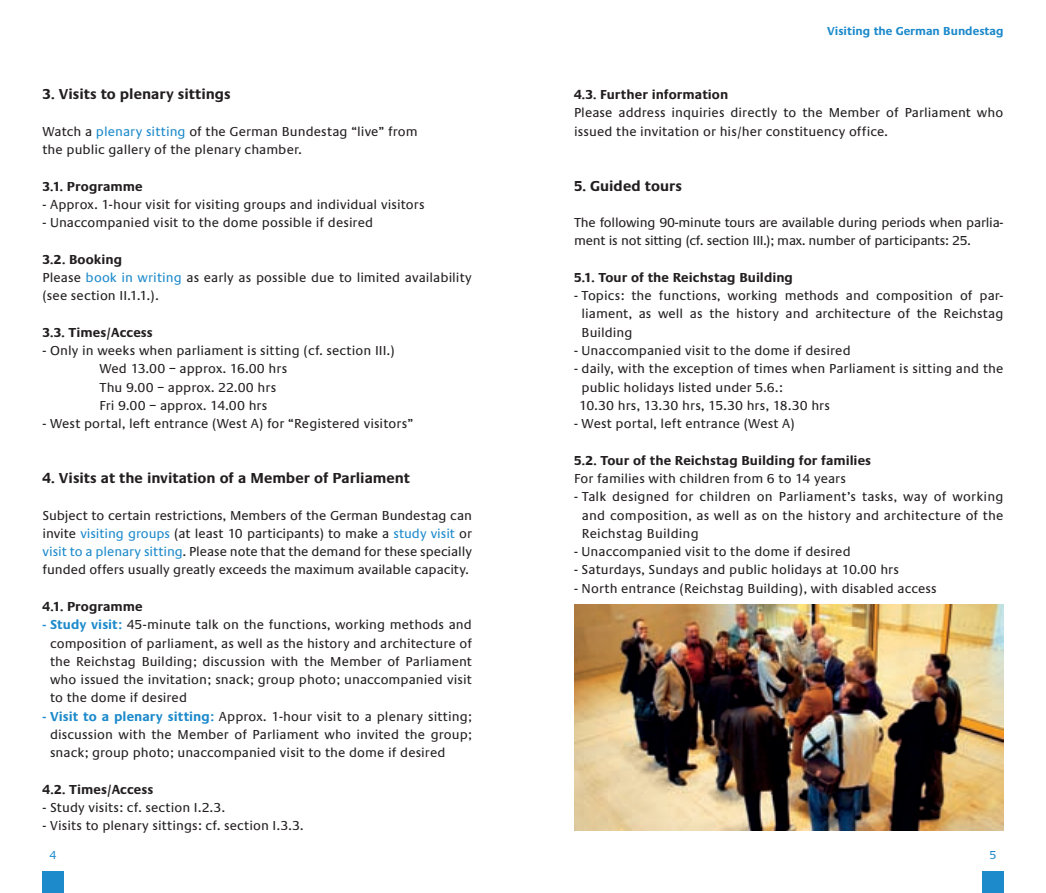
<style>
.page{position:relative;width:1046px;height:893px;background:#fff}
.page>*{position:absolute;margin:0;border:0;box-sizing:border-box;transform-origin:0 0}
.t1{font:700 15px "Praxis EF";color:#231f20}
.t2{font:13.5px/18.3px "Praxis EF";letter-spacing:.005em;color:#231f20}
.t3{font:700 13.5px "Praxis EF";letter-spacing:.005em;color:#231f20}
.t4{font:13.5px/18.3px "Praxis EF";letter-spacing:-.015em;color:#231f20}
.t5{font:700 12px "Praxis EF";color:#1d8acb}
.t6{font:12px "Praxis EF";color:#1d8acb}
.s1{color:#1d8acb}
.s2{font-weight:700}
.s3{font-weight:700;color:#1d8acb}
</style>
<div class="page">
<div style="left:43px;top:872px;width:21px;height:21px;background:#1d8acb"></div>
<div style="left:982px;top:872px;width:21px;height:21px;background:#1d8acb"></div>
<img style="left:574px;top:605px;width:429px;height:225px">
<p class="t1" style="left:43px;top:86px;width:190px">3. Visits to plenary sittings</p>
<p class="t2" style="left:43px;top:122px;width:377px">Watch a <span class="s1">plenary sitting</span> of the German Bundestag “live” from the public gallery of the plenary chamber.</p>
<p class="t3" style="left:43px;top:179px;width:102px">3.1. Programme</p>
<p class="t2" style="left:43px;top:195px;width:384px">- Approx. 1-hour visit for visiting groups and individual visitors</p>
<p class="t2" style="left:43px;top:214px;width:332px">- Unaccompanied visit to the dome possible if desired</p>
<p class="t2" style="left:43px;top:250px;width:431px"><span class="s2">3.2. Booking<br></span>Please <span class="s1">book in writing</span> as early as possible due to limited availability (see section II.1.1.).</p>
<p class="t3" style="left:43px;top:325px;width:112px">3.3. Times/Access</p>
<p class="t2" style="left:99px;top:342px;width:297px;text-indent:-57px">- Only in weeks when parliament is sitting (cf. section III.)<br>Wed 13.00 – approx. 16.00 hrs<br>Thu 9.00 – approx. 22.00 hrs<br>Fri 9.00 – approx. 14.00 hrs</p>
<p class="t2" style="left:43px;top:415px;width:372px">- West portal, left entrance (West A) for “Registered visitors”</p>
<p class="t1" style="left:43px;top:470px;width:369px">4. Visits at the invitation of a Member of Parliament</p>
<p class="t2" style="left:43px;top:506px;width:431px;text-align:justify">Subject to certain restrictions, Members of the German Bundestag can invite <span class="s1">visiting groups</span> (at least 10 participants) to make a <span class="s1">study visit</span> or <span class="s1">visit to a plenary sitting</span>. Please note that the demand for these specially funded offers usually greatly exceeds the maximum available capacity.</p>
<p class="t3" style="left:43px;top:599px;width:102px">4.1. Programme</p>
<p class="t2" style="left:50px;top:616px;width:423px;text-align:justify;text-indent:-7px"><span class="s3">- Study visit:</span> 45-minute talk on the functions, working methods and composition of parliament, as well as the history and architecture of the Reichstag Building; discussion with the Member of Parliament who issued the invitation; snack; group photo; unaccompanied visit to the dome if desired</p>
<p class="t2" style="left:50px;top:707px;width:423px;text-align:justify;text-indent:-7px"><span class="s3">- Visit to a plenary sitting:</span> Approx. 1-hour visit to a plenary sitting; discussion with the Member of Parliament who invited the group; snack; group photo; unaccompanied visit to the dome if desired</p>
<p class="t3" style="left:43px;top:782px;width:112px">4.2. Times/Access</p>
<p class="t2" style="left:43px;top:799px;width:184px">- Study visits: cf. section I.2.3.</p>
<p class="t2" style="left:43px;top:817px;width:262px">- Visits to plenary sittings: cf. section I.3.3.</p>
<p class="t6" style="left:49px;top:849px;width:9px">4</p>
<p class="t5" style="left:827px;top:24px;width:178px">Visiting the German Bundestag</p>
<p class="t3" style="left:574px;top:87px;width:156px">4.3. Further information</p>
<p class="t2" style="left:574px;top:104px;width:431px">Please address inquiries directly to the Member of Parliament who issued the invitation or his/her constituency office.</p>
<p class="t1" style="left:574px;top:177px;width:109px">5. Guided tours</p>
<p class="t4" style="left:574px;top:214px;width:431px">The following 90-minute tours are available during periods when parlia&shy;ment is not sitting (cf. section III.); max. number of participants: 25.</p>
<p class="t3" style="left:574px;top:270px;width:220px">5.1. Tour of the Reichstag Building</p>
<p class="t2" style="left:582px;top:287px;width:423px;text-align:justify;text-indent:-8px">- Topics: the functions, working methods and composition of par&shy;liament, as well as the history and architecture of the Reichstag Building</p>
<p class="t2" style="left:574px;top:342px;width:278px">- Unaccompanied visit to the dome if desired</p>
<p class="t2" style="left:579px;top:360px;width:426px;text-indent:-5px">- daily, with the exception of times when Parliament is sitting and the public holidays listed under 5.6.:<br>10.30 hrs, 13.30 hrs, 15.30 hrs, 18.30 hrs</p>
<p class="t2" style="left:574px;top:415px;width:222px">- West portal, left entrance (West A)</p>
<p class="t3" style="left:574px;top:453px;width:299px">5.2. Tour of the Reichstag Building for families</p>
<p class="t2" style="left:574px;top:470px;width:273px">For families with children from 6 to 14 years</p>
<p class="t2" style="left:582px;top:488px;width:423px;text-align:justify;text-indent:-8px">- Talk designed for children on Parliament’s tasks, way of working and composition, as well as on the history and architecture of the Reichstag Building</p>
<p class="t2" style="left:574px;top:543px;width:278px">- Unaccompanied visit to the dome if desired</p>
<p class="t2" style="left:574px;top:561px;width:326px">- Saturdays, Sundays and public holidays at 10.00 hrs</p>
<p class="t2" style="left:574px;top:579px;width:364px">- North entrance (Reichstag Building), with disabled access</p>
<p class="t6" style="left:990px;top:849px;width:9px">5</p>
</div>
